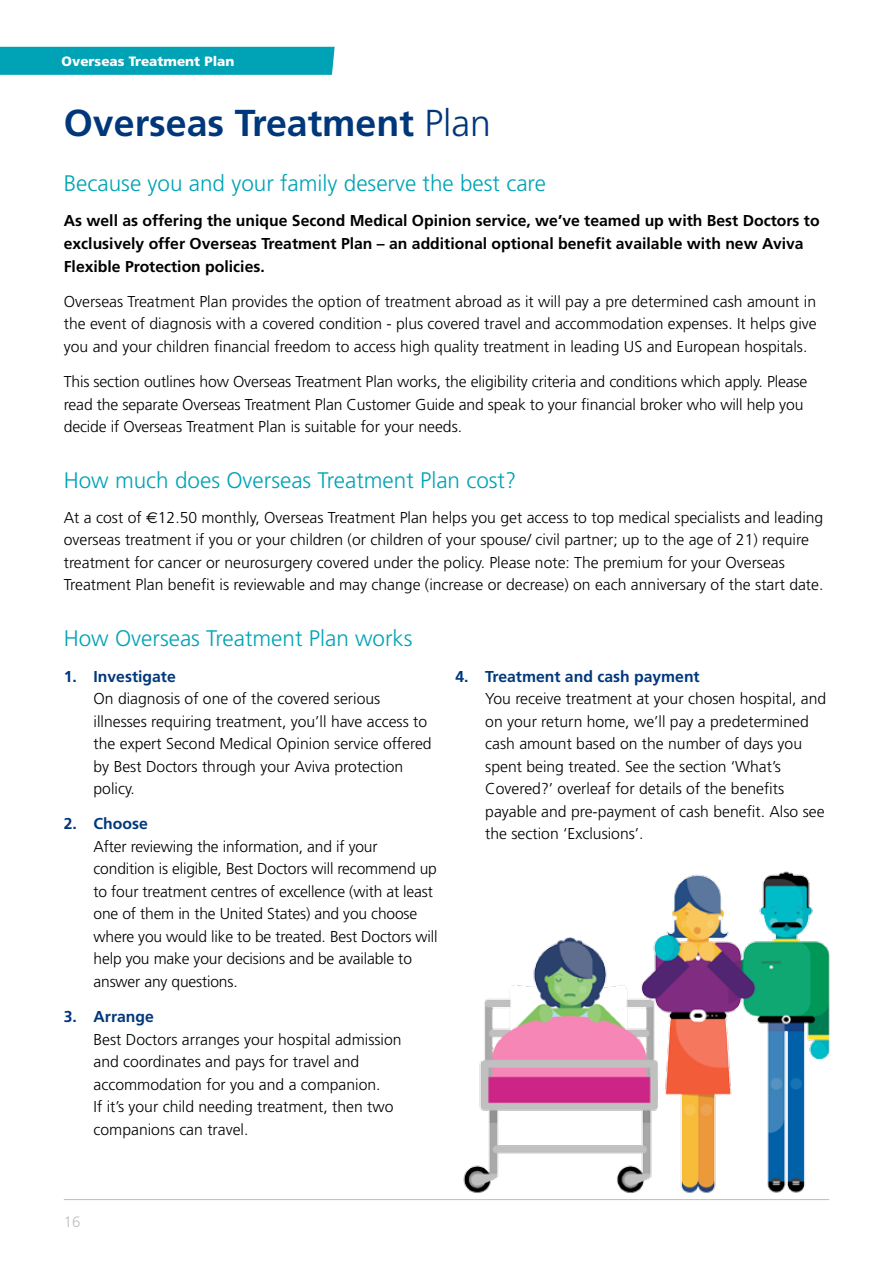
<style>
.page{position:relative;width:893px;height:1263px;background:#fff}
.page>*{position:absolute;margin:0;border:0;box-sizing:border-box;transform-origin:0 0}
.t1{font:700 37.5px "Frutiger";color:#00377b}
.t2{font:300 22.5px "Frutiger";color:#00a3b5}
.t3{font:300 15.75px/22.5px "Frutiger";color:#000}
.t4{font:700 15.75px/22.5px "Frutiger";color:#000}
.t5{font:700 15.75px "Frutiger";color:#00377b}
.t6{font:300 15px "Frutiger";color:#bcbec0}
.t7{font:900 13.5px "Frutiger";color:#fff}
.s1{font-weight:300}
.s2{font-family:"Euro Sans";font-weight:400}
</style>
<div class="page">
<hr style="left:64px;top:1199px;width:765px;height:1px;background:#bcbec0">
<img style="left:463px;top:871px;width:366px;height:322px">
<div style="left:0;top:47px;width:335px;height:28px;background:#00a3b5"></div>
<p class="t7" style="left:62px;top:53px;width:174px">Overseas Treatment Plan</p>
<h1 class="t1" style="left:64px;top:101px;width:429px">Overseas Treatment <span class="s1">Plan</span></h1>
<h2 class="t2" style="left:64px;top:171px;width:484px">Because you and your family deserve the best care</h2>
<p class="t4" style="left:64px;top:210px;width:757px">As well as offering the unique Second Medical Opinion service, we’ve teamed up with Best Doctors to exclusively offer Overseas Treatment Plan – an additional optional benefit available with new Aviva<br>Flexible Protection policies.</p>
<p class="t3" style="left:64px;top:290px;width:754px;text-align:justify">Overseas Treatment Plan provides the option of treatment abroad as it will pay a pre determined cash amount in the event of diagnosis with a covered condition - plus covered travel and accommodation expenses. It helps give you and your children financial freedom to access high quality treatment in leading US and European hospitals.</p>
<p class="t3" style="left:64px;top:370px;width:745px">This section outlines how Overseas Treatment Plan works, the eligibility criteria and conditions which apply. Please read the separate Overseas Treatment Plan Customer Guide and speak to your financial broker who will help you decide if Overseas Treatment Plan is suitable for your needs.</p>
<h2 class="t2" style="left:64px;top:467px;width:454px">How much does Overseas Treatment Plan cost?</h2>
<p class="t3" style="left:64px;top:506px;width:761px">At a cost of <span class="s2">€</span>12.50 monthly, Overseas Treatment Plan helps you get access to top medical specialists and leading overseas treatment if you or your children (or children of your spouse/ civil partner; up to the age of 21) require treatment for cancer or neurosurgery covered under the policy. Please note: The premium for your Overseas Treatment Plan benefit is reviewable and may change (increase or decrease) on each anniversary of the start date.</p>
<h2 class="t2" style="left:64px;top:625px;width:350px">How Overseas Treatment Plan works</h2>
<p class="t5" style="left:64px;top:667px;width:114px">1. Investigate</p>
<p class="t3" style="left:94px;top:687px;width:340px">On diagnosis of one of the covered serious illnesses requiring treatment, you’ll have access to the expert Second Medical Opinion service offered by Best Doctors through your Aviva protection policy.</p>
<p class="t5" style="left:64px;top:815px;width:86px">2. Choose</p>
<p class="t3" style="left:94px;top:835px;width:345px">After reviewing the information, and if your condition is eligible, Best Doctors will recommend up to four treatment centres of excellence (with at least one of them in the United States) and you choose where you would like to be treated. Best Doctors will help you make your decisions and be available to answer any questions.</p>
<p class="t5" style="left:64px;top:1007px;width:92px">3. Arrange</p>
<p class="t3" style="left:94px;top:1028px;width:310px">Best Doctors arranges your hospital admission and coordinates and pays for travel and accommodation for you and a companion.<br>If it’s your child needing treatment, then two companions can travel.</p>
<p class="t5" style="left:455px;top:667px;width:246px">4. Treatment and cash payment</p>
<p class="t3" style="left:485px;top:687px;width:343px">You receive treatment at your chosen hospital, and on your return home, we’ll pay a predetermined cash amount based on the number of days you spent being treated. See the section ‘What’s Covered?’ overleaf for details of the benefits payable and pre-payment of cash benefit. Also see the section ‘Exclusions’.</p>
<p class="t6" style="left:64px;top:1213px;width:18px">16</p>
</div>
